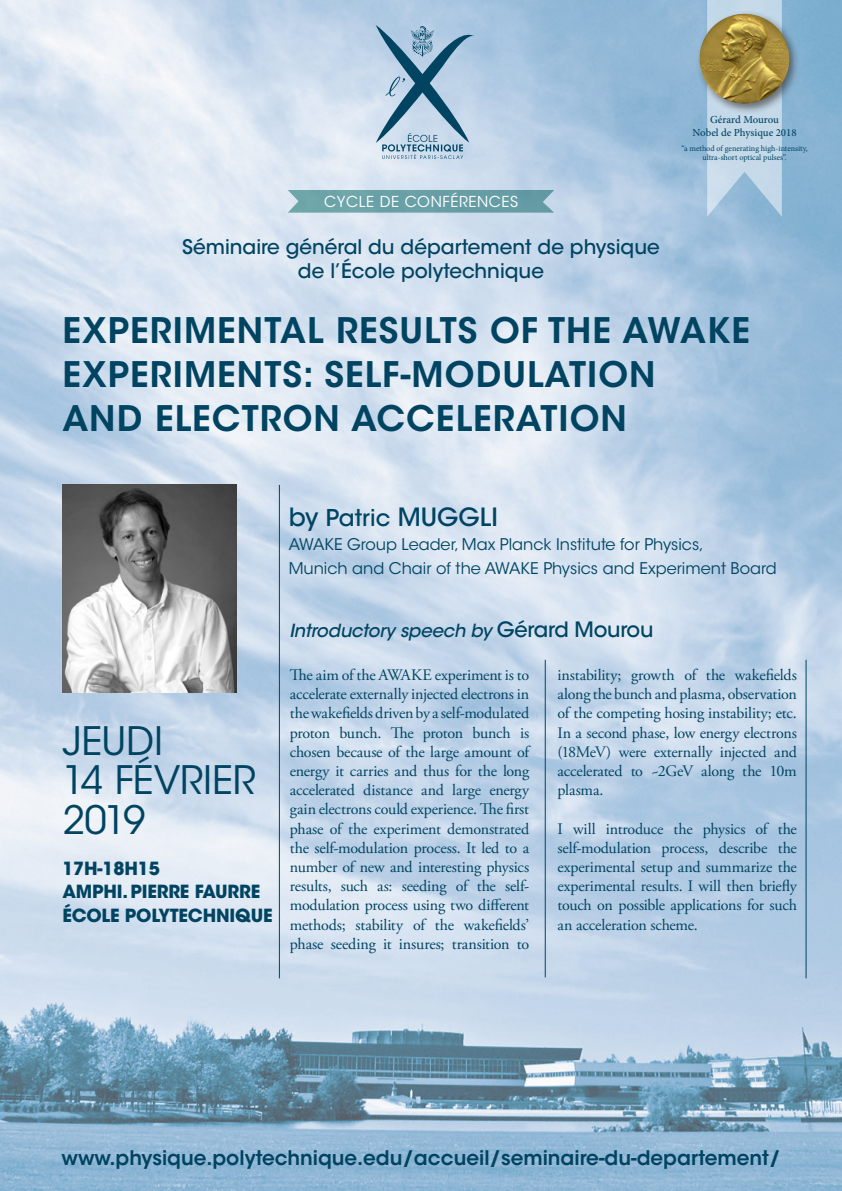
<style>
.page{position:relative;width:842px;height:1191px;background:#fff}
.page>*{position:absolute;margin:0;border:0;box-sizing:border-box;transform-origin:0 0}
.t1{font:39px/39.5px "ITC Avant Garde Std";letter-spacing:-.005em;color:#004462}
.t2{font:600 35px/44px "ITC Avant Garde Std";letter-spacing:.03em;color:#004462}
.t3{font:500 25px "ITC Avant Garde Std";color:#004462}
.t4{font:600 20px "ITC Avant Garde Std";color:#004462}
.t5{font:500 20px/24px "ITC Avant Garde Std";color:#004462;text-align:center}
.t6{font:700 18px/23.6px "ITC Avant Garde Std";letter-spacing:-.01em;color:#004462}
.t7{font:italic 500 18px "ITC Avant Garde Std";letter-spacing:-.01em;color:#004462}
.t8{font:16px/19.2px "Adobe Garamond Pro";letter-spacing:-.01em;color:#004462;text-align:justify}
.t9{font:16px/24px "ITC Avant Garde Std";color:#004462}
.t10{font:15px "ITC Avant Garde Std";letter-spacing:.04em;color:#fff}
.t11{font:500 10.8px/13px "Minion Pro";color:#004462;text-align:center}
.t12{font:8.1px/9.7px "Minion Pro";color:#004462;text-align:center}
.s1{font-size:23px}
.s2{font-style:normal;font-size:21px}
</style>
<div class="page">
<img style="left:0;top:0;width:842px;height:1191px">
<svg style="left:288px;top:190px;width:266px;height:23px;background:#6ea3aa"></svg>
<img style="left:62px;top:485px;width:174px;height:208px">
<hr style="left:545px;top:660px;width:1px;height:317px;background:#004462">
<hr style="left:279px;top:485px;width:1px;height:493px;background:#004462">
<hr style="left:806px;top:660px;width:1px;height:318px;background:#004462">
<svg style="left:376px;top:25px;width:99px;height:134px;background:#97b5cb"></svg>
<svg style="left:707px;top:0;width:75px;height:217px;background:#bad2e5"></svg>
<div style="left:695px;top:9px;width:105px;height:106px;background:#231f20;opacity:.59"></div>
<img style="left:699px;top:14px;width:90px;height:90px;border-radius:45px">
<p class="t10" style="left:324px;top:192px;width:196px">CYCLE DE CONFÉRENCES</p>
<p class="t5" style="left:182px;top:235px;width:479px">Séminaire général du département de physique de l’École polytechnique</p>
<p class="t11" style="left:692px;top:113px;width:106px">Gérard Mourou<br>Nobel de Physique 2018</p>
<p class="t12" style="left:681px;top:143px;width:128px">“a method of generating high-intensity, ultra-short optical pulses”.</p>
<h2 class="t2" style="left:62px;top:308px;width:689px">EXPERIMENTAL RESULTS OF THE AWAKE<br>EXPERIMENTS: SELF-MODULATION<br>AND ELECTRON ACCELERATION</h2>
<h3 class="t3" style="left:289px;top:501px;width:211px">by <span class="s1">Patric</span> MUGGLI</h3>
<p class="t9" style="left:289px;top:532px;width:490px">AWAKE Group Leader, Max Planck Institute for Physics,<br>Munich and Chair of the AWAKE Physics and Experiment Board</p>
<h1 class="t1" style="left:62px;top:721px;width:195px">JEUDI<br>14 FÉVRIER<br>2019</h1>
<p class="t6" style="left:62px;top:856px;width:212px">17H-18H15<br>AMPHI. PIERRE FAURRE<br>ÉCOLE POLYTECHNIQUE</p>
<p class="t7" style="left:289px;top:619px;width:366px">Introductory speech by <span class="s2">Gérard Mourou</span></p>
<p class="t8" style="left:290px;top:666px;width:241px">The aim of the AWAKE experiment is to accelerate externally injected electrons in the wakefields driven by a self-modulated proton bunch. The proton bunch is chosen because of the large amount of energy it carries and thus for the long accelerated distance and large energy gain electrons could experience. The first phase of the experiment demonstrated the self-modulation process. It led to a number of new and interesting physics results, such as: seeding of the self&shy;modulation process using two different methods; stability of the wakefields’ phase seeding it insures; transition to</p>
<p class="t8" style="left:557px;top:666px;width:241px">instability; growth of the wakefields along the bunch and plasma, observation of the competing hosing instability; etc.<br>In a second phase, low energy electrons (18MeV) were externally injected and accelerated to ~2GeV along the 10m plasma.</p>
<p class="t8" style="left:557px;top:819px;width:241px">I will introduce the physics of the self-modulation process, describe the experimental setup and summarize the experimental results. I will then briefly touch on possible applications for such an acceleration scheme.</p>
<p class="t4" style="left:61px;top:1144px;width:720px">www.physique.polytechnique.edu/accueil/seminaire-du-departement/</p>
</div>
